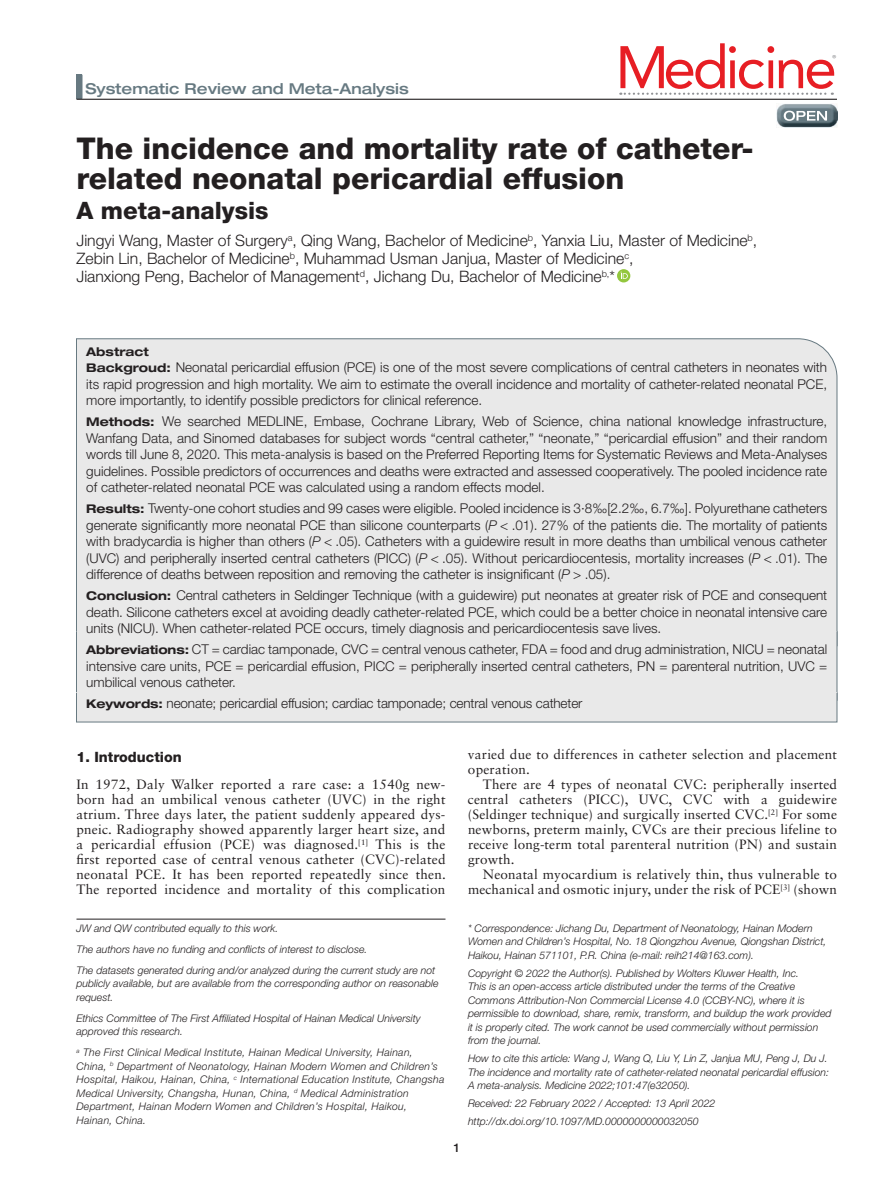
<style>
.page{position:relative;width:891px;height:1188px;background:#fff}
.page>*{position:absolute;margin:0;border:0;box-sizing:border-box;transform-origin:0 0}
.t1{font:59.4px "Avenir";letter-spacing:-.06em;color:#e71e24}
.t2{font:800 30px/30px "Helvetica Neue LT Std";color:#231f20}
.t3{font:800 24px "Helvetica Neue LT Std";color:#231f20}
.t4{font:300 15.75px/18px "Helvetica Neue LT Std";color:#231f20}
.t5{font:500 expanded 15px "Helvetica Neue LT Std";color:#667981}
.t6{font:800 14.25px "Helvetica Neue LT Std";color:#231f20}
.t7{font:300 13.5px/16.5px "Helvetica Neue LT Std";color:#231f20;text-align:justify}
.t8{font:13.5px/15px "Sabon LT Std";letter-spacing:.01em;color:#231f20;text-align:justify}
.t9{font:700 expanded 12px "Helvetica Neue LT Std";color:#231f20}
.t10{font:500 12px "Helvetica Neue LT Std";color:#231f20}
.t11{font:italic 300 10.5px/13.5px "Helvetica Neue LT Std";color:#231f20}
.t12{font:italic 300 10.5px/13.5px "Helvetica Neue LT Std";letter-spacing:.025em;color:#231f20}
.t13{font:500 10.35px "Akzidenz Grotesk BE";color:#909295}
.s1{font-weight:700;font-stretch:expanded;font-size:12px}
.s2{font-style:italic}
</style>
<div class="page">
<div style="left:76px;top:74px;width:6px;height:25px;background:#677981"></div>
<hr style="left:76px;top:99px;width:761px;height:1px;background:#231f20">
<img style="left:776px;top:104px;width:61px;height:24px">
<svg style="left:784px;top:111px;width:43px;height:10px"></svg>
<svg style="left:620px;top:93px;width:213px;height:2px"></svg>
<div style="left:76px;top:338px;width:762px;height:309px;background:#e9e9e9"></div>
<div style="left:76px;top:631px;width:761px;height:71px;background:#e9e9e9"></div>
<div style="left:76px;top:693px;width:761px;height:29px;background:#e9e9e9"></div>
<div style="left:617px;top:269px;width:13px;height:13px;background:#93c73e;border-radius:50%"></div>
<svg style="left:621px;top:272px;width:7px;height:7px"></svg>
<hr style="left:76px;top:919px;width:370px;height:1px;background:#231f20">
<p class="t5" style="left:86px;top:80px;width:325px">Systematic Review and Meta-Analysis</p>
<h1 class="t1" style="left:615px;top:33px;width:223px">Medicine</h1>
<p class="t13" style="left:832px;top:52px;width:6px">®</p>
<h2 class="t2" style="left:76px;top:134px;width:679px">The incidence and mortality rate of catheter&shy;related neonatal pericardial effusion</h2>
<h3 class="t3" style="left:76px;top:197px;width:194px">A meta-analysis</h3>
<p class="t4" style="left:76px;top:231px;width:682px">Jingyi Wang, Master of Surgery<sup>a</sup>, Qing Wang, Bachelor of Medicine<sup>b</sup>, Yanxia Liu, Master of Medicine<sup>b</sup>,<br>Zebin Lin, Bachelor of Medicine<sup>b</sup>, Muhammad Usman Janjua, Master of Medicine<sup>c</sup>,<br>Jianxiong Peng, Bachelor of Management<sup>d</sup>, Jichang Du, Bachelor of Medicine<sup>b,</sup>*</p>
<p class="t9" style="left:86px;top:344px;width:64px">Abstract</p>
<p class="t7" style="left:86px;top:359px;width:742px"><span class="s1">Backgroud:</span> Neonatal pericardial effusion (PCE) is one of the most severe complications of central catheters in neonates with its rapid progression and high mortality. We aim to estimate the overall incidence and mortality of catheter-related neonatal PCE, more importantly, to identify possible predictors for clinical reference.</p>
<p class="t7" style="left:86px;top:413px;width:743px"><span class="s1">Methods:</span> We searched MEDLINE, Embase, Cochrane Library, Web of Science, china national knowledge infrastructure, Wanfang Data, and Sinomed databases for subject words “central catheter,” “neonate,” “pericardial effusion” and their random words till June 8, 2020. This meta-analysis is based on the Preferred Reporting Items for Systematic Reviews and Meta-Analyses guidelines. Possible predictors of occurrences and deaths were extracted and assessed cooperatively. The pooled incidence rate of catheter-related neonatal PCE was calculated using a random effects model.</p>
<p class="t7" style="left:86px;top:500px;width:743px"><span class="s1">Results:</span> Twenty-one cohort studies and 99 cases were eligible. Pooled incidence is 3·8‰[2.2‰, 6.7‰]. Polyurethane catheters generate significantly more neonatal PCE than silicone counterparts (<span class="s2">P</span> &lt; .01). 27% of the patients die. The mortality of patients with bradycardia is higher than others (<span class="s2">P</span> &lt; .05). Catheters with a guidewire result in more deaths than umbilical venous catheter (UVC) and peripherally inserted central catheters (PICC) (<span class="s2">P</span> &lt; .05). Without pericardiocentesis, mortality increases (<span class="s2">P</span> &lt; .01). The difference of deaths between reposition and removing the catheter is insignificant (<span class="s2">P</span> &gt; .05).</p>
<p class="t7" style="left:86px;top:587px;width:743px"><span class="s1">Conclusion:</span> Central catheters in Seldinger Technique (with a guidewire) put neonates at greater risk of PCE and consequent death. Silicone catheters excel at avoiding deadly catheter-related PCE, which could be a better choice in neonatal intensive care units (NICU). When catheter-related PCE occurs, timely diagnosis and pericardiocentesis save lives.</p>
<p class="t7" style="left:86px;top:641px;width:743px"><span class="s1">Abbreviations:</span> CT = cardiac tamponade, CVC = central venous catheter, FDA = food and drug administration, NICU = neonatal intensive care units, PCE = pericardial effusion, PICC = peripherally inserted central catheters, PN = parenteral nutrition, UVC = umbilical venous catheter.</p>
<p class="t7" style="left:86px;top:695px;width:498px"><span class="s1">Keywords:</span> neonate; pericardial effusion; cardiac tamponade; central venous catheter</p>
<p class="t6" style="left:76px;top:749px;width:107px">1. Introduction</p>
<p class="t8" style="left:76px;top:777px;width:371px">In 1972, Daly Walker reported a rare case: a 1540g new&shy;born had an umbilical venous catheter (UVC) in the right atrium. Three days later, the patient suddenly appeared dys&shy;pneic. Radiography showed apparently larger heart size, and a pericardial effusion (PCE) was diagnosed.<sup>[1]</sup> This is the first reported case of central venous catheter (CVC)-related neonatal PCE. It has been reported repeatedly since then.<br>The reported incidence and mortality of this complication</p>
<p class="t8" style="left:468px;top:747px;width:370px">varied due to differences in catheter selection and placement operation.</p>
<p class="t8" style="left:468px;top:777px;width:371px;text-indent:15px">There are 4 types of neonatal CVC: peripherally inserted central catheters (PICC), UVC, CVC with a guidewire (Seldinger technique) and surgically inserted CVC.<sup>[2]</sup> For some newborns, preterm mainly, CVCs are their precious lifeline to receive long-term total parenteral nutrition (PN) and sustain growth.</p>
<p class="t8" style="left:468px;top:867px;width:371px;text-align:right">Neonatal myocardium is relatively thin, thus vulnerable to mechanical and osmotic injury, under the risk of PCE<sup>[3]</sup> (shown</p>
<p class="t11" style="left:76px;top:917px;width:360px;line-height:21px">JW and QW contributed equally to this work.<br>The authors have no funding and conflicts of interest to disclose.<br>The datasets generated during and/or analyzed during the current study are not</p>
<p class="t11" style="left:76px;top:976px;width:364px">publicly available, but are available from the corresponding author on reasonable request.</p>
<p class="t11" style="left:76px;top:1011px;width:346px">Ethics Committee of The First Affiliated Hospital of Hainan Medical University approved this research.</p>
<p class="t12" style="left:76px;top:1045px;width:370px"><sup>a</sup> The First Clinical Medical Institute, Hainan Medical University, Hainan, China, <sup>b</sup> Department of Neonatology, Hainan Modern Women and Children’s Hospital, Haikou, Hainan, China, <sup>c</sup> International Education Institute, Changsha Medical University, Changsha, Hunan, China, <sup>d</sup> Medical Administration Department, Hainan Modern Women and Children’s Hospital, Haikou, Hainan, China.</p>
<p class="t10" style="left:453px;top:1140px;width:8px">1</p>
<p class="t11" style="left:468px;top:921px;width:360px">* Correspondence: Jichang Du, Department of Neonatology, Hainan Modern<br>Women and Children’s Hospital, No. 18 Qiongzhou Avenue, Qiongshan District,<br>Haikou, Hainan 571101, P.R. China (e-mail: reih214@163.com).</p>
<p class="t11" style="left:468px;top:966px;width:365px">Copyright © 2022 the Author(s). Published by Wolters Kluwer Health, Inc.<br>This is an open-access article distributed under the terms of the Creative Commons Attribution-Non Commercial License 4.0 (CCBY-NC), where it is permissible to download, share, remix, transform, and buildup the work provided it is properly cited. The work cannot be used commercially without permission from the journal.</p>
<p class="t11" style="left:468px;top:1051px;width:363px">How to cite this article: Wang J, Wang Q, Liu Y, Lin Z, Janjua MU, Peng J, Du J.<br>The incidence and mortality rate of catheter-related neonatal pericardial effusion:<br>A meta-analysis. Medicine 2022;101:47(e32050).</p>
<p class="t11" style="left:468px;top:1094px;width:249px;line-height:18px">Received: 22 February 2022 / Accepted: 13 April 2022 http://dx.doi.org/10.1097/MD.0000000000032050</p>
</div>
